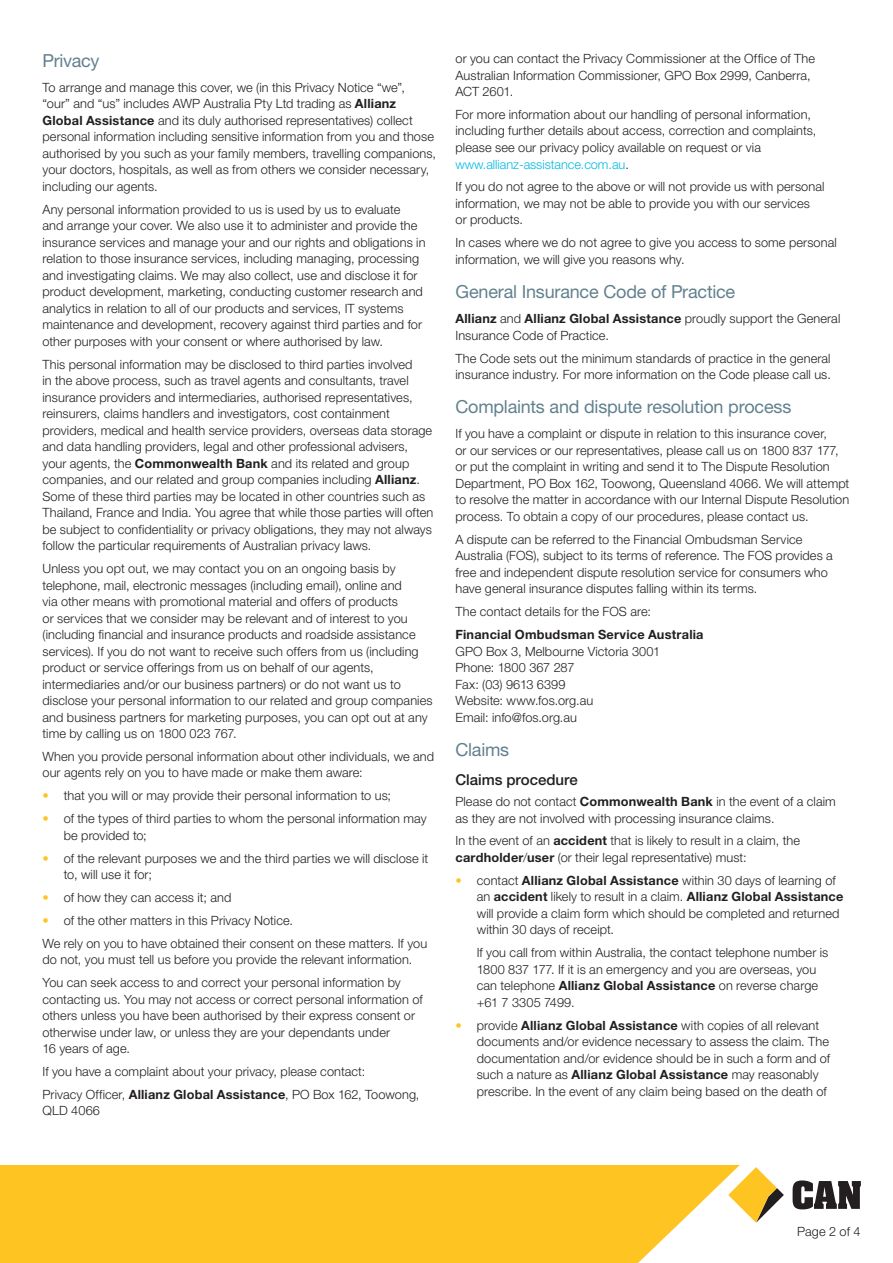
<style>
.page{position:relative;width:893px;height:1263px;background:#fff}
.page>*{position:absolute;margin:0;border:0;box-sizing:border-box;transform-origin:0 0}
.Section_Heading_Roma{font:18px "Helvetica Neue LT Std";letter-spacing:-.015em;color:#62818e}
.Heading_Black{font:500 15px "Helvetica Neue LT Std";color:#231f20}
.Body_copy{font:300 12.75px/16.5px "Helvetica Neue LT Std";letter-spacing:.005em;color:#231f20}
.Bullets_Level_1_plai{font:300 12.75px/16.5px "Helvetica Neue LT Std";letter-spacing:.01em;color:#231f20}
.s1{font-weight:700}
.s2{color:#fec422}
.s3{color:#00bae1}
</style>
<div class="page">
<div style="left:0;top:1165px;width:770px;height:98px;background:#fec422"></div>
<svg style="left:793px;top:1180px;width:68px;height:29px"></svg>
<svg style="left:638px;top:1165px;width:146px;height:98px"></svg>
<p class="Section_Heading_Roma" style="left:43px;top:50px;width:58px">Privacy</p>
<p class="Body_copy" style="left:43px;top:79px;width:395px">To arrange and manage this cover, we (in this Privacy Notice “we”,<br>“our” and “us” includes AWP Australia Pty Ltd trading as <span class="s1">Allianz Global Assistance</span> and its duly authorised representatives) collect personal information including sensitive information from you and those authorised by you such as your family members, travelling companions, your doctors, hospitals, as well as from others we consider necessary, including our agents.</p>
<p class="Body_copy" style="left:43px;top:201px;width:384px">Any personal information provided to us is used by us to evaluate<br>and arrange your cover. We also use it to administer and provide the insurance services and manage your and our rights and obligations in relation to those insurance services, including managing, processing and investigating claims. We may also collect, use and disclose it for product development, marketing, conducting customer research and analytics in relation to all of our products and services, IT systems maintenance and development, recovery against third parties and for other purposes with your consent or where authorised by law.</p>
<p class="Body_copy" style="left:43px;top:356px;width:392px">This personal information may be disclosed to third parties involved<br>in the above process, such as travel agents and consultants, travel insurance providers and intermediaries, authorised representatives, reinsurers, claims handlers and investigators, cost containment providers, medical and health service providers, overseas data storage and data handling providers, legal and other professional advisers, your agents, the <span class="s1">Commonwealth Bank</span> and its related and group companies, and our related and group companies including <span class="s1">Allianz</span>.<br>Some of these third parties may be located in other countries such as Thailand, France and India. You agree that while those parties will often be subject to confidentiality or privacy obligations, they may not always follow the particular requirements of Australian privacy laws.</p>
<p class="Body_copy" style="left:43px;top:560px;width:392px">Unless you opt out, we may contact you on an ongoing basis by telephone, mail, electronic messages (including email), online and<br>via other means with promotional material and offers of products<br>or services that we consider may be relevant and of interest to you (including financial and insurance products and roadside assistance services). If you do not want to receive such offers from us (including product or service offerings from us on behalf of our agents, intermediaries and/or our business partners) or do not want us to disclose your personal information to our related and group companies and business partners for marketing purposes, you can opt out at any time by calling us on 1800 023 767.</p>
<p class="Body_copy" style="left:43px;top:748px;width:393px">When you provide personal information about other individuals, we and our agents rely on you to have made or make them aware:</p>
<p class="Body_copy" style="left:43px;top:787px;width:350px"><span class="s2">•</span> that you will or may provide their personal information to us;</p>
<p class="Body_copy" style="left:64px;top:810px;width:364px;text-indent:-21px"><span class="s2">•</span> of the types of third parties to whom the personal information may be provided to;</p>
<p class="Body_copy" style="left:64px;top:849px;width:366px;text-indent:-21px"><span class="s2">•</span> of the relevant purposes we and the third parties we will disclose it to, will use it for;</p>
<p class="Body_copy" style="left:43px;top:889px;width:190px"><span class="s2">•</span> of how they can access it; and</p>
<p class="Body_copy" style="left:43px;top:912px;width:252px"><span class="s2">•</span> of the other matters in this Privacy Notice.</p>
<p class="Body_copy" style="left:43px;top:935px;width:386px">We rely on you to have obtained their consent on these matters. If you do not, you must tell us before you provide the relevant information.</p>
<p class="Body_copy" style="left:43px;top:974px;width:382px">You can seek access to and correct your personal information by contacting us. You may not access or correct personal information of others unless you have been authorised by their express consent or otherwise under law, or unless they are your dependants under<br>16 years of age.</p>
<p class="Body_copy" style="left:43px;top:1063px;width:324px">If you have a complaint about your privacy, please contact:</p>
<p class="Body_copy" style="left:43px;top:1086px;width:378px">Privacy Officer, <span class="s1">Allianz Global Assistance</span>, PO Box 162, Toowong,<br>QLD 4066</p>
<p class="Body_copy" style="left:455px;top:50px;width:361px">or you can contact the Privacy Commissioner at the Office of The<br>Australian Information Commissioner, GPO Box 2999, Canberra,<br>ACT 2601.</p>
<p class="Body_copy" style="left:455px;top:106px;width:362px">For more information about our handling of personal information, including further details about access, correction and complaints, please see our privacy policy available on request or via <span class="s3">www.allianz-assistance.com.au</span>.</p>
<p class="Body_copy" style="left:455px;top:178px;width:370px">If you do not agree to the above or will not provide us with personal information, we may not be able to provide you with our services<br>or products.</p>
<p class="Body_copy" style="left:455px;top:234px;width:383px">In cases where we do not agree to give you access to some personal information, we will give you reasons why.</p>
<p class="Section_Heading_Roma" style="left:455px;top:281px;width:281px">General Insurance Code of Practice</p>
<p class="Body_copy" style="left:455px;top:310px;width:386px"><span class="s1">Allianz</span> and <span class="s1">Allianz Global Assistance</span> proudly support the General<br>Insurance Code of Practice.</p>
<p class="Body_copy" style="left:455px;top:349px;width:377px">The Code sets out the minimum standards of practice in the general insurance industry. For more information on the Code please call us.</p>
<p class="Section_Heading_Roma" style="left:455px;top:396px;width:338px">Complaints and dispute resolution process</p>
<p class="Body_copy" style="left:455px;top:425px;width:395px">If you have a complaint or dispute in relation to this insurance cover,<br>or our services or our representatives, please call us on 1800 837 177, or put the complaint in writing and send it to The Dispute Resolution Department, PO Box 162, Toowong, Queensland 4066. We will attempt to resolve the matter in accordance with our Internal Dispute Resolution process. To obtain a copy of our procedures, please contact us.</p>
<p class="Body_copy" style="left:455px;top:531px;width:379px">A dispute can be referred to the Financial Ombudsman Service Australia (FOS), subject to its terms of reference. The FOS provides a free and independent dispute resolution service for consumers who have general insurance disputes falling within its terms.</p>
<p class="Body_copy" style="left:455px;top:603px;width:197px">The contact details for the FOS are:</p>
<p class="Body_copy" style="left:455px;top:626px;width:250px"><span class="s1">Financial Ombudsman Service Australia<br></span>GPO Box 3, Melbourne Victoria 3001<br>Phone: 1800 367 287<br>Fax: (03) 9613 6399<br>Website: www.fos.org.au<br>Email: info@fos.org.au</p>
<p class="Section_Heading_Roma" style="left:455px;top:739px;width:55px">Claims</p>
<p class="Heading_Black" style="left:455px;top:771px;width:124px">Claims procedure</p>
<p class="Body_copy" style="left:455px;top:793px;width:382px">Please do not contact <span class="s1">Commonwealth Bank</span> in the event of a claim as they are not involved with processing insurance claims.</p>
<p class="Body_copy" style="left:455px;top:832px;width:346px">In the event of an <span class="s1">accident</span> that is likely to result in a claim, the <span class="s1">cardholder</span>/<span class="s1">user</span> (or their legal representative) must:</p>
<p class="Body_copy" style="left:477px;top:872px;width:368px;text-indent:-21px"><span class="s2">•</span> contact <span class="s1">Allianz Global Assistance</span> within 30 days of learning of an <span class="s1">accident</span> likely to result in a claim. <span class="s1">Allianz Global Assistance </span>will provide a claim form which should be completed and returned within 30 days of receipt.</p>
<p class="Bullets_Level_1_plai" style="left:477px;top:944px;width:353px">If you call from within Australia, the contact telephone number is 1800 837 177. If it is an emergency and you are overseas, you can telephone <span class="s1">Allianz Global Assistance</span> on reverse charge +61 7 3305 7499.</p>
<p class="Body_copy" style="left:477px;top:1016px;width:355px;text-indent:-21px"><span class="s2">•</span> provide <span class="s1">Allianz Global Assistance</span> with copies of all relevant documents and/or evidence necessary to assess the claim. The documentation and/or evidence should be in such a form and of such a nature as <span class="s1">Allianz Global Assistance</span> may reasonably prescribe. In the event of any claim being based on the death of</p>
<p class="Body_copy" style="left:797px;top:1223px;width:65px">Page 2 of 4</p>
</div>
